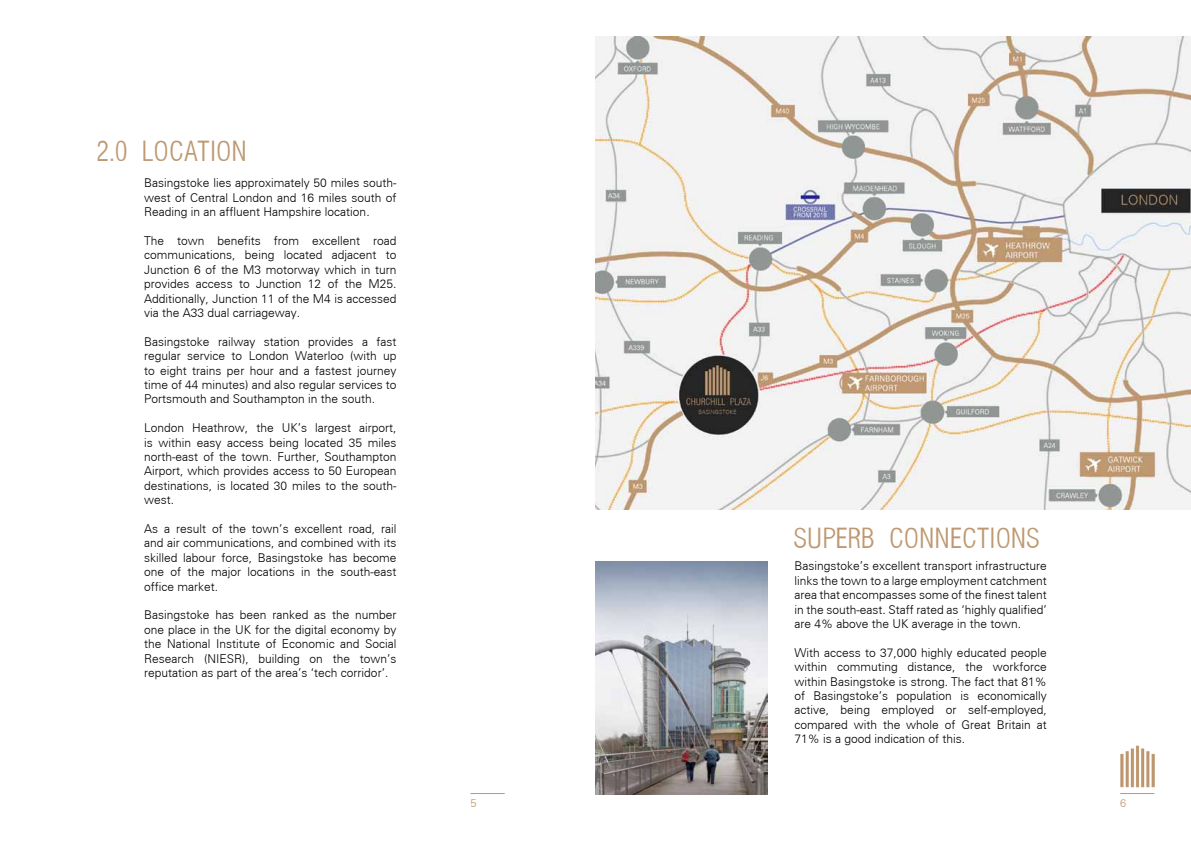
<style>
.page{position:relative;width:1191px;height:842px;background:#fff}
.page>*{position:absolute;margin:0;border:0;box-sizing:border-box;transform-origin:0 0}
.t1{font:300 condensed 31px "Helvetica";color:#be9871}
.t2{font:300 12px/14.4px "Univers";color:#000;text-align:justify}
.t3{font:300 11px "Univers";color:#be9871}
</style>
<div class="page">
<img style="left:1120px;top:745px;width:35px;height:43px">
<hr style="left:1120px;top:793px;width:34px;height:1px;background:#be9871">
<hr style="left:470px;top:793px;width:35px;height:1px;background:#be9871">
<img style="left:595px;top:36px;width:596px;height:474px">
<img style="left:595px;top:561px;width:172px;height:233px">
<h1 class="t1" style="left:97px;top:135px;width:151px">2.0 LOCATION</h1>
<p class="t2" style="left:144px;top:176px;width:254px">Basingstoke lies approximately 50 miles south&shy;west of Central London and 16 miles south of Reading in an affluent Hampshire location.</p>
<p class="t2" style="left:144px;top:233px;width:254px">The town benefits from excellent road communications, being located adjacent to Junction 6 of the M3 motorway which in turn provides access to Junction 12 of the M25.<br>Additionally, Junction 11 of the M4 is accessed via the A33 dual carriageway.</p>
<p class="t2" style="left:144px;top:334px;width:254px">Basingstoke railway station provides a fast regular service to London Waterloo (with up to eight trains per hour and a fastest journey time of 44 minutes) and also regular services to Portsmouth and Southampton in the south.</p>
<p class="t2" style="left:144px;top:421px;width:254px">London Heathrow, the UK’s largest airport, is within easy access being located 35 miles north-east of the town. Further, Southampton Airport, which provides access to 50 European destinations, is located 30 miles to the south&shy;west.</p>
<p class="t2" style="left:144px;top:521px;width:254px">As a result of the town’s excellent road, rail and air communications, and combined with its skilled labour force, Basingstoke has become one of the major locations in the south-east office market.</p>
<p class="t2" style="left:144px;top:608px;width:254px">Basingstoke has been ranked as the number one place in the UK for the digital economy by the National Institute of Economic and Social Research (NIESR), building on the town’s reputation as part of the area’s ‘tech corridor’.</p>
<h1 class="t1" style="left:793px;top:522px;width:248px">SUPERB CONNECTIONS</h1>
<p class="t2" style="left:794px;top:559px;width:254px">Basingstoke’s excellent transport infrastructure links the town to a large employment catchment area that encompasses some of the finest talent in the south-east. Staff rated as ‘highly qualified’ are 4% above the UK average in the town.</p>
<p class="t2" style="left:794px;top:645px;width:254px">With access to 37,000 highly educated people within commuting distance, the workforce within Basingstoke is strong. The fact that 81% of Basingstoke’s population is economically active, being employed or self-employed, compared with the whole of Great Britain at 71% is a good indication of this.</p>
<p class="t3" style="left:470px;top:797px;width:8px">5</p>
<p class="t3" style="left:1120px;top:797px;width:8px">6</p>
</div>
